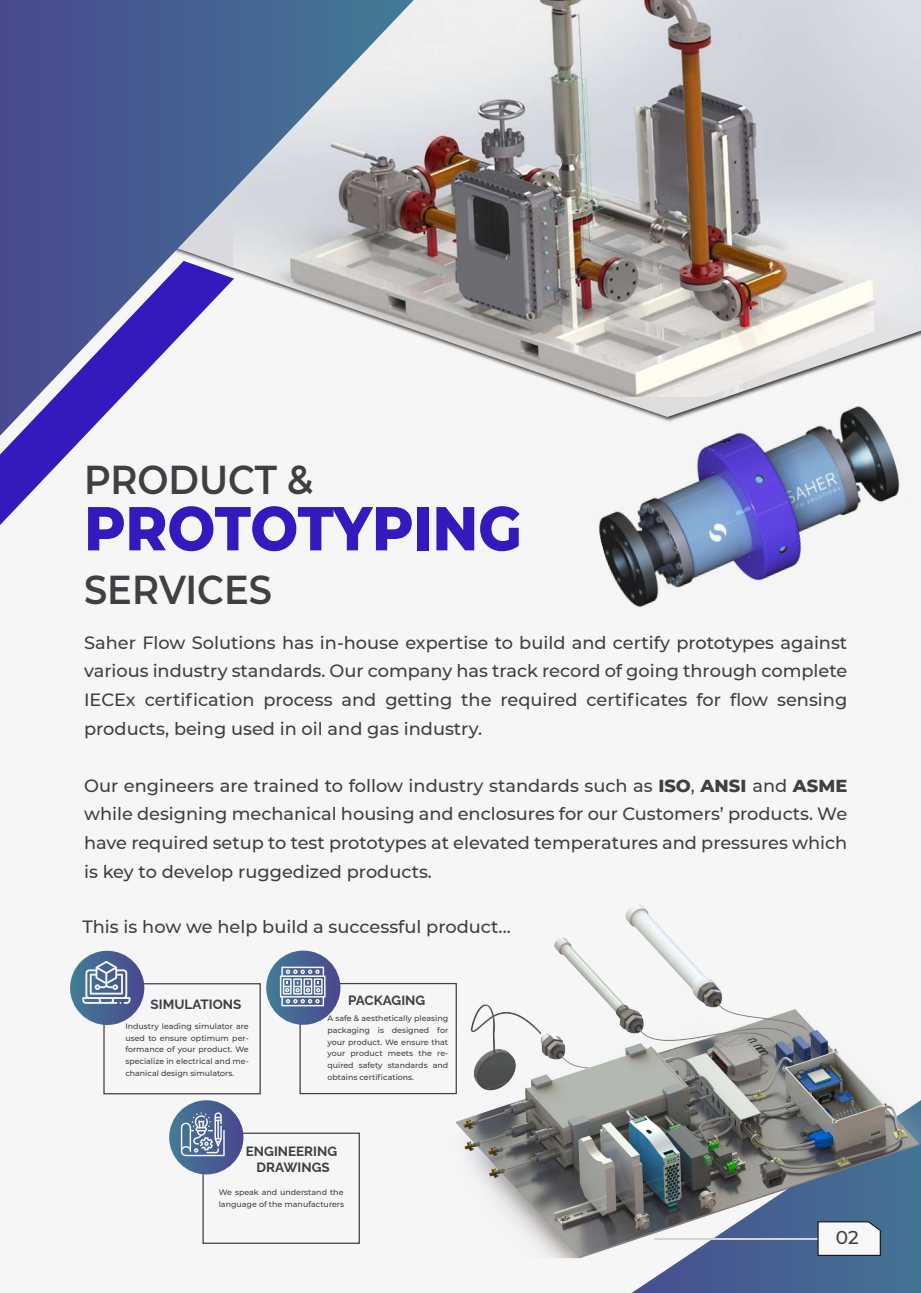
<style>
.page{position:relative;width:921px;height:1293px;background:#fff}
.page>*{position:absolute;margin:0;border:0;box-sizing:border-box;transform-origin:0 0}
.t1{font:800 61.85px "Montserrat";letter-spacing:-.01em;color:#3419bc;scale:.92 1}
.t2{font:600 40.25px "Montserrat";color:#3e4044;scale:.92 1}
.t3{font:500 18.55px "Montserrat";color:#3e4044}
.t4{font:500 17.75px/28.6px "Montserrat";color:#3e4044;text-align:justify}
.t5{font:100 13.45px/16.1px "Raleway";color:#3e4044;text-align:center}
.t6{font:500 7.9px/11.8px "Montserrat";color:#3e4044;text-align:justify}
.s1{font-weight:800}
</style>
<div class="page">
<div style="left:0;top:0;width:920px;height:1293px;background:#f6f6f6"></div>
<img style="left:414px;top:0;width:506px;height:394px">
<svg style="left:0;top:0;width:414px;height:335px;background:#7885a8"></svg>
<svg style="left:631px;top:1258px;width:289px;height:35px;background:#55709b"></svg>
<svg style="left:0;top:261px;width:234px;height:264px"></svg>
<img style="left:588px;top:384px;width:331px;height:223px">
<div style="left:103px;top:983px;width:158px;height:111px;border:1px solid #3e4044"></div>
<svg style="left:70px;top:951px;width:74px;height:74px;background:#476293"></svg>
<svg style="left:82px;top:961px;width:48px;height:43px"></svg>
<div style="left:299px;top:983px;width:158px;height:111px;border:1px solid #3e4044"></div>
<div style="left:266px;top:951px;width:74px;height:74px;background:linear-gradient(to right,#467f97,#48488f);border-radius:37px"></div>
<svg style="left:280px;top:967px;width:45px;height:39px"></svg>
<div style="left:202px;top:1133px;width:158px;height:111px;border:1px solid #3e4044"></div>
<svg style="left:169px;top:1100px;width:74px;height:74px;background:#496293"></svg>
<svg style="left:181px;top:1112px;width:44px;height:44px"></svg>
<img style="left:426px;top:904px;width:494px;height:354px">
<h2 class="t2" style="left:84px;top:451px;width:251px">PRODUCT &amp;</h2>
<h1 class="t1" style="left:84px;top:483px;width:477px">PROTOTYPING</h1>
<h2 class="t2" style="left:84px;top:561px;width:206px">SERVICES</h2>
<p class="t4" style="left:84px;top:628px;width:764px">Saher Flow Solutions has in-house expertise to build and certify prototypes against various industry standards. Our company has track record of going through complete IECEx certification process and getting the required certificates for flow sensing products, being used in oil and gas industry.</p>
<p class="t4" style="left:84px;top:771px;width:764px">Our engineers are trained to follow industry standards such as <span class="s1">ISO</span>, <span class="s1">ANSI</span> and <span class="s1">ASME </span>while designing mechanical housing and enclosures for our Customers’ products. We have required setup to test prototypes at elevated temperatures and pressures which is key to develop ruggedized products.</p>
<p class="t4" style="left:82px;top:912px;width:430px">This is how we help build a successful product...</p>
<p class="t5" style="left:151px;top:994px;width:92px">SIMULATIONS</p>
<p class="t6" style="left:125px;top:1020px;width:125px">Industry leading simulator are used to ensure optimum per&shy;formance of your product. We specialize in electrical and me&shy;chanical design simulators.</p>
<p class="t5" style="left:348px;top:991px;width:79px">PACKAGING</p>
<p class="t6" style="left:327px;top:1012px;width:122px">A safe &amp; aesthetically pleasing packaging is designed for your product. We ensure that your product meets the re&shy;quired safety standards and obtains certifications.</p>
<p class="t5" style="left:246px;top:1142px;width:93px">ENGINEERING<br>DRAWINGS</p>
<p class="t6" style="left:219px;top:1186px;width:127px">We speak and understand the language of the manufacturers</p>
<p class="t3" style="left:835px;top:1225px;width:24px">02</p>
</div>
